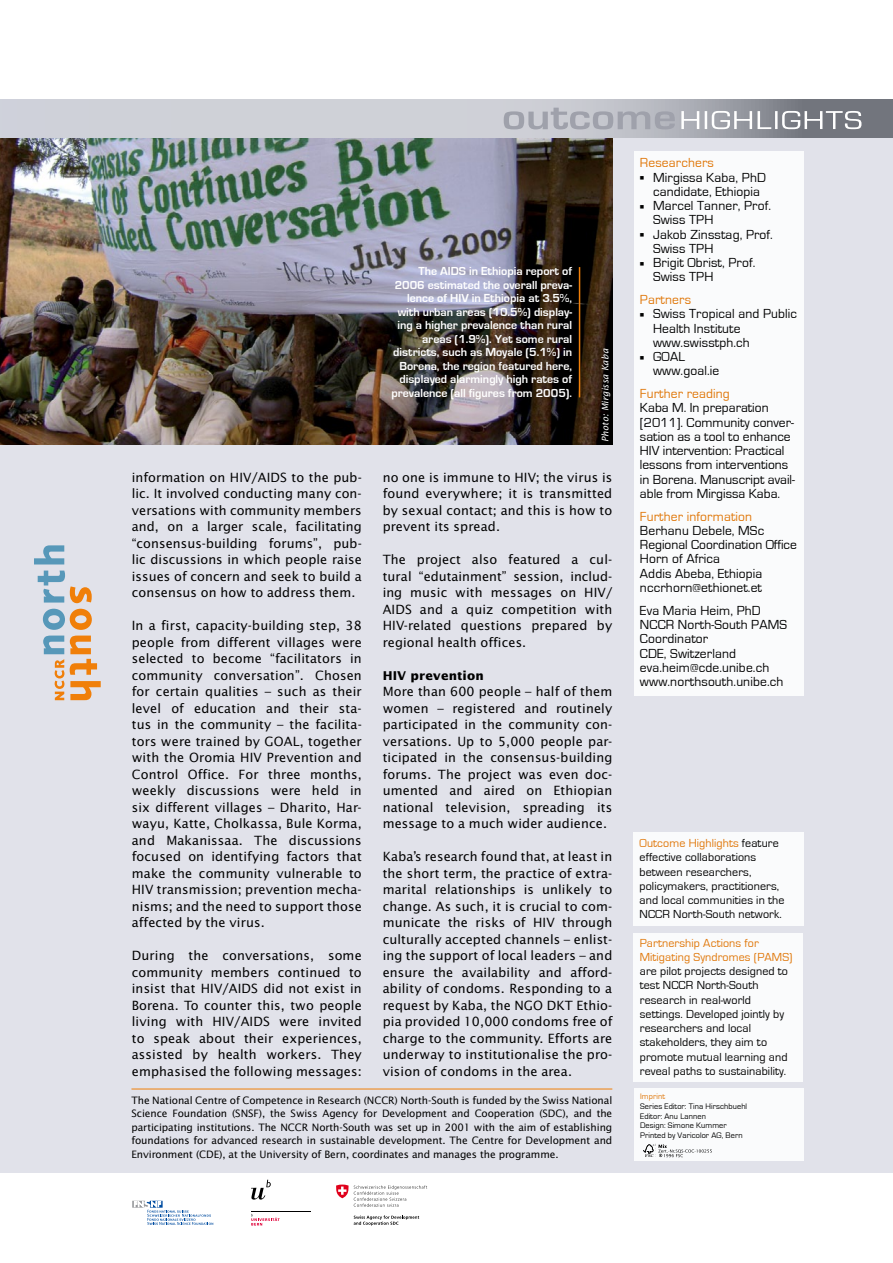
<style>
.page{position:relative;width:893px;height:1263px;background:#fff}
.page>*{position:absolute;margin:0;border:0;box-sizing:border-box;transform-origin:0 0}
.t1{font:13.5px/14.2px "Eurostile";letter-spacing:.01em;color:#000}
.t2{font:13.5px "Eurostile";letter-spacing:.01em;color:#e07709}
.t3{font:12.75px/16.5px "Lucida Sans Std";letter-spacing:.01em;color:#000;text-align:justify}
.t4{font:700 12.15px "Lucida Sans Std";letter-spacing:.01em;color:#000}
.t5{font:12px/14.2px "Eurostile";letter-spacing:.01em;color:#000}
.t6{font:700 12px/13.5px "Eurostile";color:#fff;text-align:right}
.t7{font:12px/14.2px "Eurostile";letter-spacing:.01em;color:#e07709}
.t8{font:10.2px/13.5px "Lucida Sans Std";letter-spacing:-.01em;color:#000;text-align:justify}
.t9{font:italic 9px "Lucida Sans Std";color:#fff}
.t10{font:8.25px/9.8px "Eurostile";letter-spacing:.01em;color:#000}
.t11{font:8.25px "Eurostile";letter-spacing:.01em;color:#e07709}
.s1{color:#e07709}
</style>
<div class="page">
<div style="left:0;top:107px;width:893px;height:1065px;background:#e1e2ea"></div>
<svg style="left:34px;top:545px;width:30px;height:19px"></svg>
<svg style="left:43px;top:609px;width:58px;height:91px"></svg>
<svg style="left:38px;top:571px;width:54px;height:32px"></svg>
<hr style="left:131px;top:1089px;width:481px;height:1px;background:#f07f09">
<div style="left:132px;top:1200px;width:31px;height:8px;border:1px solid #fff"></div>
<svg style="left:132px;top:1201px;width:81px;height:24px"></svg>
<svg style="left:251px;top:1180px;width:20px;height:19px"></svg>
<hr style="left:251px;top:1211px;width:59px;height:1px;background:#000">
<svg style="left:251px;top:1214px;width:29px;height:11px"></svg>
<svg style="left:354px;top:1215px;width:65px;height:11px"></svg>
<svg style="left:336px;top:1184px;width:91px;height:23px"></svg>
<div style="left:634px;top:152px;width:170px;height:544px;background:#fafbfc"></div>
<img style="left:0;top:138px;width:612px;height:307px">
<svg style="left:0;top:100px;width:893px;height:38px;background:#c0c2c9"></svg>
<svg style="left:504px;top:108px;width:171px;height:21px;background:#b4b5be"></svg>
<svg style="left:681px;top:111px;width:180px;height:18px;background:#aaacb1"></svg>
<div style="left:634px;top:1089px;width:169px;height:72px;background:#fafbfc"></div>
<svg style="left:643px;top:1144px;width:69px;height:13px"></svg>
<hr style="left:579px;top:267px;width:1px;height:130px;background:#f07f09">
<div style="left:633px;top:833px;width:170px;height:93px;background:#fafbfc"></div>
<div style="left:633px;top:933px;width:170px;height:149px;background:#fafbfc"></div>
<p class="t6" style="left:391px;top:265px;width:182px">The AIDS in Ethiopia report of 2006 estimated the overall preva&shy;lence of HIV in Ethiopia at 3.5%, with urban areas (10.5%) display&shy;ing a higher prevalence than rural areas (1.9%). Yet some rural districts, such as Moyale (5.1%) in Borena, the region featured here, displayed alarmingly high rates of prevalence (all figures from 2005).</p>
<p class="t9" style="left:600px;top:442px;width:94px;rotate:-90deg">Photo: Mirgissa Kaba</p>
<p class="t3" style="left:132px;top:469px;width:231px">information on HIV/AIDS to the pub&shy;lic. It involved conducting many con&shy;versations with community members and, on a larger scale, facilitating “consensus-building forums”, pub&shy;lic discussions in which people raise issues of concern and seek to build a consensus on how to address them.</p>
<p class="t3" style="left:132px;top:617px;width:231px">In a first, capacity-building step, 38 people from different villages were selected to become “facilitators in community conversation”. Chosen for certain qualities – such as their level of education and their sta&shy;tus in the community – the facilita&shy;tors were trained by GOAL, together with the Oromia HIV Prevention and Control Office. For three months, weekly discussions were held in six different villages – Dharito, Har&shy;wayu, Katte, Cholkassa, Bule Korma, and Makanissaa. The discussions focused on identifying factors that make the community vulnerable to HIV transmission; prevention mecha&shy;nisms; and the need to support those affected by the virus.</p>
<p class="t3" style="left:132px;top:947px;width:231px">During the conversations, some community members continued to insist that HIV/AIDS did not exist in Borena. To counter this, two people living with HIV/AIDS were invited to speak about their experiences, assisted by health workers. They emphasised the following messages:</p>
<p class="t8" style="left:131px;top:1094px;width:482px">The National Centre of Competence in Research (NCCR) North-South is funded by the Swiss National Science Foundation (SNSF), the Swiss Agency for Development and Cooperation (SDC), and the participating institutions. The NCCR North-South was set up in 2001 with the aim of establishing foundations for advanced research in sustainable development. The Centre for Development and Environment (CDE), at the University of Bern, coordinates and manages the programme.</p>
<p class="t3" style="left:383px;top:469px;width:231px">no one is immune to HIV; the virus is found everywhere; it is transmitted by sexual contact; and this is how to prevent its spread.</p>
<p class="t3" style="left:383px;top:551px;width:231px">The project also featured a cul&shy;tural “edutainment” session, includ&shy;ing music with messages on HIV/ AIDS and a quiz competition with HIV-related questions prepared by regional health offices.</p>
<p class="t4" style="left:383px;top:668px;width:103px">HIV prevention</p>
<p class="t3" style="left:383px;top:683px;width:231px">More than 600 people – half of them women – registered and routinely participated in the community con&shy;versations. Up to 5,000 people par&shy;ticipated in the consensus-building forums. The project was even doc&shy;umented and aired on Ethiopian national television, spreading its message to a much wider audience.</p>
<p class="t3" style="left:383px;top:848px;width:231px">Kaba’s research found that, at least in the short term, the practice of extra&shy;marital relationships is unlikely to change. As such, it is crucial to com&shy;municate the risks of HIV through culturally accepted channels – enlist&shy;ing the support of local leaders – and ensure the availability and afford&shy;ability of condoms. Responding to a request by Kaba, the NGO DKT Ethio&shy;pia provided 10,000 condoms free of charge to the community. Efforts are underway to institutionalise the pro&shy;vision of condoms in the area.</p>
<p class="t2" style="left:640px;top:156px;width:76px">Researchers</p>
<p class="t1" style="left:640px;top:170px;width:127px;text-align:center">■ Mirgissa Kaba, PhD candidate, Ethiopia</p>
<p class="t1" style="left:653px;top:199px;width:119px;text-indent:-13px">■ Marcel Tanner, Prof.<br>Swiss TPH</p>
<p class="t1" style="left:653px;top:227px;width:121px;text-indent:-13px">■ Jakob Zinsstag, Prof.<br>Swiss TPH</p>
<p class="t1" style="left:653px;top:256px;width:104px;text-indent:-13px">■ Brigit Obrist, Prof.<br>Swiss TPH</p>
<p class="t2" style="left:640px;top:292px;width:53px">Partners</p>
<p class="t1" style="left:653px;top:307px;width:145px;text-indent:-13px">■ Swiss Tropical and Public<br>Health Institute www.swisstph.ch</p>
<p class="t1" style="left:653px;top:350px;width:68px;text-indent:-13px">■ GOAL www.goal.ie</p>
<p class="t2" style="left:640px;top:386px;width:91px">Further reading</p>
<p class="t1" style="left:640px;top:401px;width:156px">Kaba M. In preparation [2011]. Community conver&shy;sation as a tool to enhance<br>HIV intervention: Practical lessons from interventions in Borena. Manuscript avail&shy;able from Mirgissa Kaba.</p>
<p class="t2" style="left:640px;top:509px;width:114px">Further information</p>
<p class="t1" style="left:640px;top:524px;width:158px">Berhanu Debele, MSc<br>Regional Coordination Office<br>Horn of Africa<br>Addis Abeba, Ethiopia nccrhorn@ethionet.et</p>
<p class="t1" style="left:640px;top:603px;width:149px">Eva Maria Heim, PhD<br>NCCR North-South PAMS<br>Coordinator<br>CDE, Switzerland eva.heim@cde.unibe.ch www.northsouth.unibe.ch</p>
<p class="t5" style="left:639px;top:836px;width:146px"><span class="s1">Outcome Highlights</span> feature effective collaborations between researchers, policymakers, practitioners, and local communities in the<br>NCCR North-South network.</p>
<p class="t7" style="left:640px;top:936px;width:154px">Partnership Actions for<br>Mitigating Syndromes (PAMS)</p>
<p class="t5" style="left:640px;top:964px;width:150px">are pilot projects designed to test NCCR North-South research in real-world settings. Developed jointly by researchers and local stakeholders, they aim to promote mutual learning and reveal paths to sustainability.</p>
<p class="t11" style="left:640px;top:1092px;width:26px">Imprint</p>
<p class="t10" style="left:640px;top:1101px;width:109px">Series Editor: Tina Hirschbuehl<br>Editor: Anu Lannen<br>Design: Simone Kummer<br>Printed by Varicolor AG, Bern</p>
</div>
